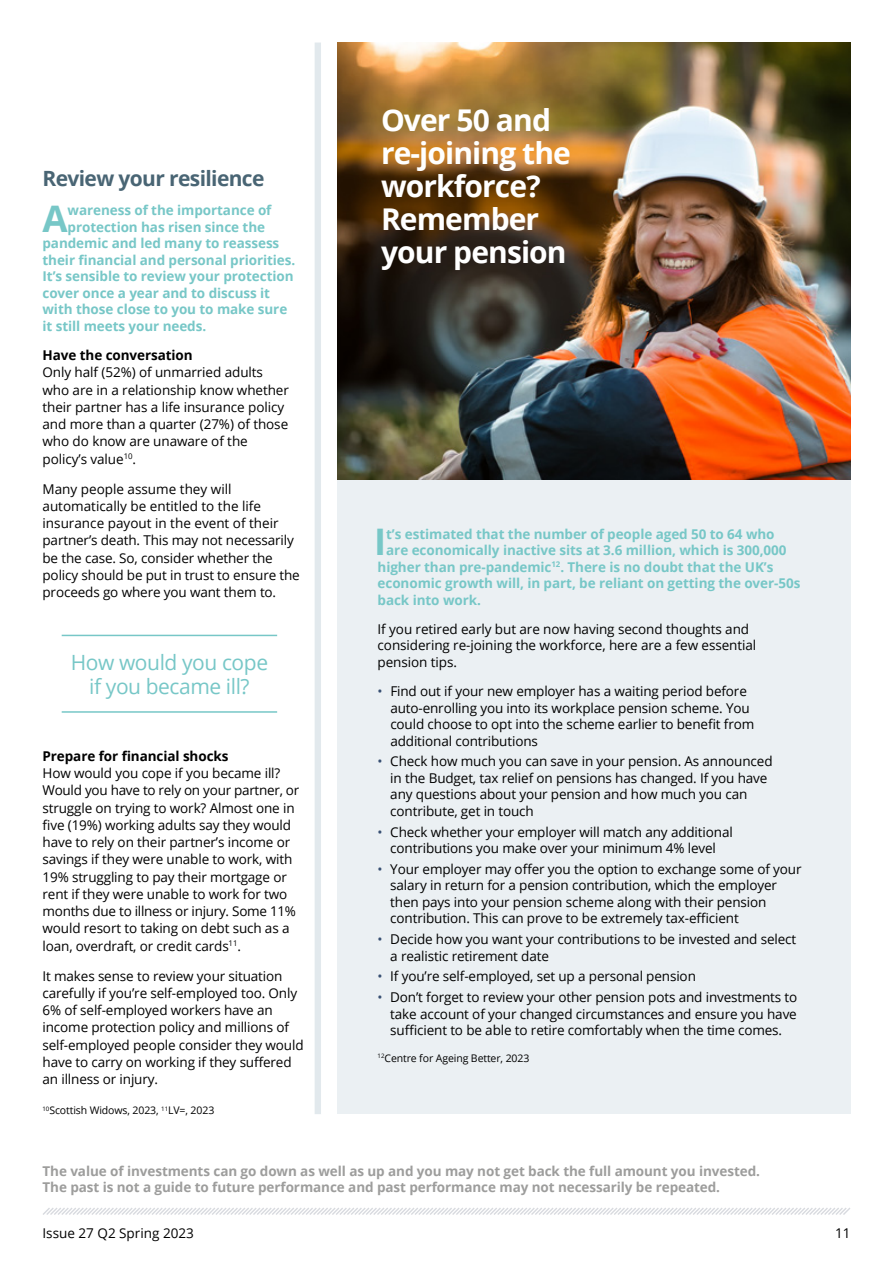
<style>
.page{position:relative;width:893px;height:1263px;background:#fff}
.page>*{position:absolute;margin:0;border:0;box-sizing:border-box;transform-origin:0 0}
.t1{font:700 36.6px "Open Sans";color:#77c7c7}
.t2{font:700 30px/33px "Open Sans";letter-spacing:-.03em;color:#fff}
.t3{font:21px/24px "Open Sans";letter-spacing:-.02em;color:#77c7c7;text-align:center}
.t4{font:700 21px "Open Sans";letter-spacing:-.03em;color:#496574}
.t5{font:13.5px/17.2px "Open Sans";letter-spacing:-.01em;color:#000}
.t6{font:700 13.5px "Open Sans";letter-spacing:-.005em;color:#77c7c7}
.t7{font:700 13.5px/16.5px "Open Sans";letter-spacing:-.005em;color:#9d9d9c}
.t8{font:700 13.5px "Open Sans";letter-spacing:-.005em;color:#000}
.t9{font:10.5px "Open Sans";letter-spacing:-.01em;color:#000}
.s1{color:#374f72}
</style>
<div class="page">
<svg style="left:43px;top:1208px;width:807px;height:7px"></svg>
<div style="left:337px;top:43px;width:513px;height:1071px;background:#ebf0f3"></div>
<img style="left:337px;top:43px;width:513px;height:436px">
<div style="left:315px;top:43px;width:6px;height:1071px;background:#e2e9ed"></div>
<hr style="left:62px;top:635px;width:215px;height:1px;background:#77c7c7">
<hr style="left:62px;top:711px;width:215px;height:2px;background:#77c7c7">
<h3 class="t4" style="left:43px;top:164px;width:223px">Review your resilience</h3>
<h1 class="t1" style="left:43px;top:193px;width:27px">A</h1>
<p class="t6" style="left:68px;top:201px;width:205px">wareness of the importance of</p>
<p class="t6" style="left:68px;top:217px;width:199px">protection has risen since the</p>
<p class="t6" style="left:43px;top:234px;width:238px">pandemic and led many to reassess</p>
<p class="t6" style="left:43px;top:250px;width:254px">their financial and personal priorities.</p>
<p class="t6" style="left:43px;top:267px;width:253px">It’s sensible to review your protection</p>
<p class="t6" style="left:43px;top:283px;width:229px">cover once a year and to discuss it</p>
<p class="t6" style="left:43px;top:300px;width:246px">with those close to you to make sure</p>
<p class="t6" style="left:43px;top:316px;width:165px">it still meets your needs.</p>
<p class="t8" style="left:43px;top:346px;width:152px">Have the conversation</p>
<p class="t5" style="left:43px;top:364px;width:248px">Only half (52%) of unmarried adults who are in a relationship know whether their partner has a life insurance policy and more than a quarter (27%) of those who do know are unaware of the policy’s value<sup>10</sup>.</p>
<p class="t5" style="left:43px;top:480px;width:259px">Many people assume they will automatically be entitled to the life insurance payout in the event of their partner’s death. This may not necessarily be the case. So, consider whether the policy should be put in trust to ensure the proceeds go where you want them to.</p>
<h3 class="t3" style="left:71px;top:650px;width:199px">How would you cope if you became ill?</h3>
<p class="t8" style="left:43px;top:746px;width:188px">Prepare for financial shocks</p>
<p class="t5" style="left:43px;top:764px;width:258px">How would you cope if you became ill?<br>Would you have to rely on your partner, or struggle on trying to work? Almost one in five (19%) working adults say they would have to rely on their partner’s income or savings if they were unable to work, with 19% struggling to pay their mortgage or rent if they were unable to work for two months due to illness or injury. Some 11% would resort to taking on debt such as a loan, overdraft, or credit cards<sup>11</sup>.</p>
<p class="t5" style="left:43px;top:967px;width:263px">It makes sense to review your situation carefully if you’re self-employed too. Only 6% of self-employed workers have an income protection policy and millions of self-employed people consider they would have to carry on working if they suffered an illness or injury.</p>
<p class="t9" style="left:43px;top:1103px;width:173px"><sup>10</sup>Scottish Widows, 2023, <sup>11</sup>LV=, 2023</p>
<h2 class="t2" style="left:381px;top:103px;width:191px">Over 50 and re-joining the workforce?<br>Remember your pension</h2>
<h1 class="t1" style="left:374px;top:516px;width:14px">I</h1>
<p class="t6" style="left:386px;top:524px;width:390px">t’s estimated that the number of people aged 50 to 64 who</p>
<p class="t6" style="left:386px;top:541px;width:402px">are economically inactive sits at 3.6 million, which is 300,000</p>
<p class="t6" style="left:378px;top:557px;width:397px">higher than pre-pandemic<sup>12</sup>. There is no doubt that the UK’s</p>
<p class="t6" style="left:378px;top:574px;width:424px">economic growth will, in part, be reliant on getting the over-50s</p>
<p class="t6" style="left:378px;top:590px;width:105px">back into work.</p>
<p class="t5" style="left:378px;top:620px;width:380px;line-height:16.5px">If you retired early but are now having second thoughts and considering re-joining the workforce, here are a few essential pension tips.</p>
<p class="t5" style="left:390px;top:683px;width:365px;line-height:16.5px;text-indent:-13px"><span class="s1">•</span> Find out if your new employer has a waiting period before auto-enrolling you into its workplace pension scheme. You could choose to opt into the scheme earlier to benefit from additional contributions</p>
<p class="t5" style="left:390px;top:753px;width:384px;line-height:16.5px;text-indent:-13px"><span class="s1">•</span> Check how much you can save in your pension. As announced in the Budget, tax relief on pensions has changed. If you have any questions about your pension and how much you can contribute, get in touch</p>
<p class="t5" style="left:378px;top:823px;width:357px;line-height:16.5px;text-align:center"><span class="s1">•</span> Check whether your employer will match any additional contributions you make over your minimum 4% level</p>
<p class="t5" style="left:390px;top:860px;width:413px;line-height:16.5px;text-indent:-13px"><span class="s1">•</span> Your employer may offer you the option to exchange some of your salary in return for a pension contribution, which the employer then pays into your pension scheme along with their pension contribution. This can prove to be extremely tax-efficient</p>
<p class="t5" style="left:390px;top:931px;width:408px;line-height:16.5px;text-indent:-13px"><span class="s1">•</span> Decide how you want your contributions to be invested and select a realistic retirement date</p>
<p class="t5" style="left:377px;top:967px;width:320px"><span class="s1">•</span> If you’re self-employed, set up a personal pension</p>
<p class="t5" style="left:390px;top:989px;width:409px;line-height:16.5px;text-align:justify;text-indent:-13px"><span class="s1">•</span> Don’t forget to review your other pension pots and investments to take account of your changed circumstances and ensure you have sufficient to be able to retire comfortably when the time comes.</p>
<p class="t9" style="left:378px;top:1050px;width:153px"><sup>12</sup>Centre for Ageing Better, 2023</p>
<p class="t7" style="left:43px;top:1162px;width:719px">The value of investments can go down as well as up and you may not get back the full amount you invested.<br>The past is not a guide to future performance and past performance may not necessarily be repeated.</p>
<p class="t5" style="left:43px;top:1224px;width:153px">Issue 27 Q2 Spring 2023</p>
<p class="t5" style="left:835px;top:1224px;width:17px">11</p>
</div>
